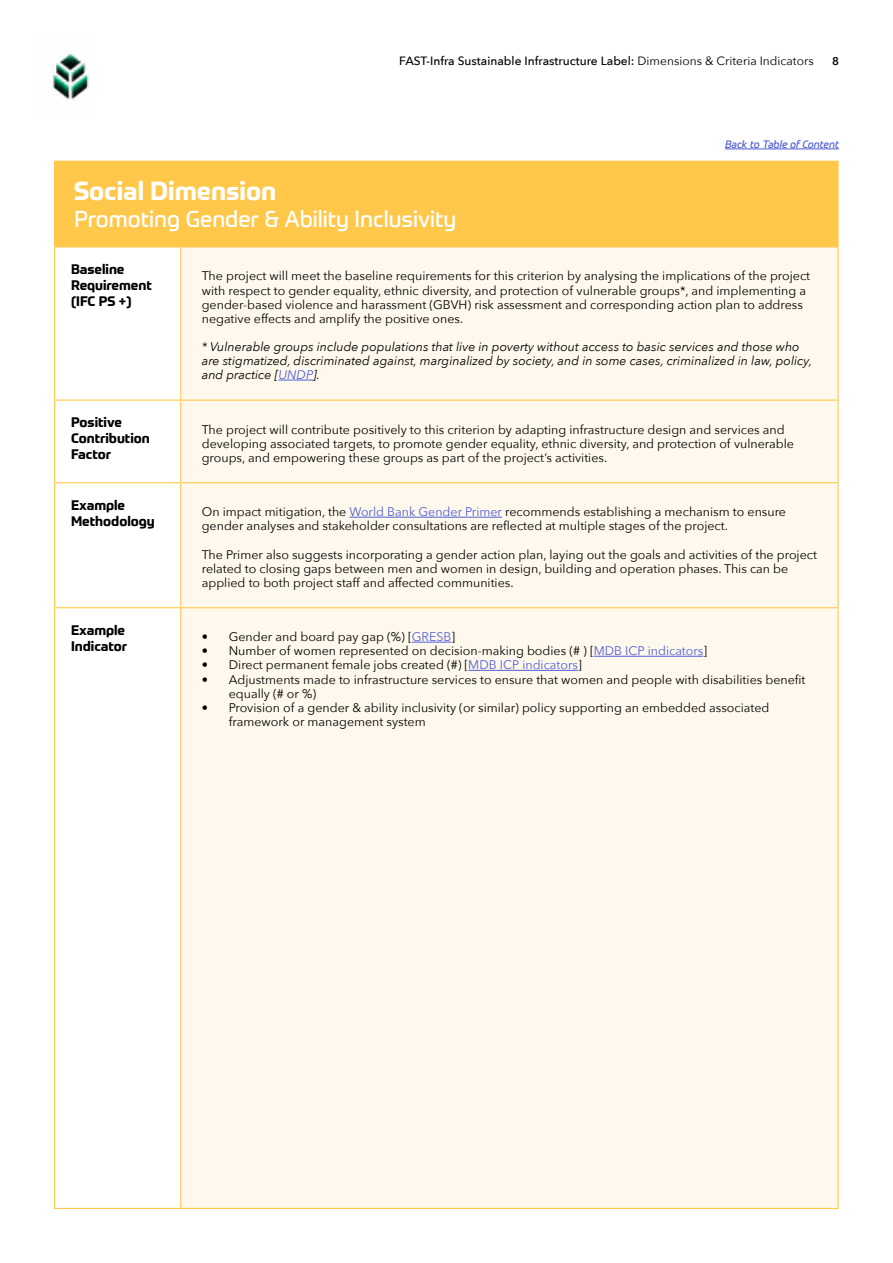
<style>
.page{position:relative;width:893px;height:1263px;background:#fff}
.page>*{position:absolute;margin:0;border:0;box-sizing:border-box;transform-origin:0 0}
.t1{font:700 25.5px "Prometo";color:#fff}
.t2{font:22.5px "Prometo";color:#fff}
.t3{font:700 13.5px/16.2px "Prometo";color:#000}
.t4{font:12.45px/14.1px "Avenir Next";color:#000}
.t5{font:italic 12.45px/14.1px "Avenir Next";color:#000}
.t6{font:500 12px "Avenir Next";color:#000}
.t7{font:600 11.25px "Avenir Next";color:#000}
.t8{font:italic 10.5px "Prometo";color:#4f5cd6}
.s1{font-weight:400}
.s2{color:#4f5cd6}
</style>
<div class="page">
<div style="left:55px;top:161px;width:783px;height:86px;background:#ffc84b"></div>
<svg style="left:55px;top:247px;width:125px;height:961px"></svg>
<div style="left:181px;top:247px;width:656px;height:961px;background:#fff9ed"></div>
<hr style="left:54px;top:161px;width:127px;height:1px;background:#ffc84b">
<hr style="left:54px;top:162px;width:1px;height:84px;background:#ffc84b">
<hr style="left:181px;top:161px;width:658px;height:1px;background:#ffc84b">
<hr style="left:837px;top:162px;width:2px;height:84px;background:#ffc84b">
<hr style="left:54px;top:401px;width:1px;height:81px;background:#ffc84b">
<hr style="left:180px;top:401px;width:1px;height:81px;background:#ffc84b">
<hr style="left:837px;top:401px;width:2px;height:81px;background:#ffc84b">
<hr style="left:54px;top:482px;width:127px;height:1px;background:#ffc84b">
<hr style="left:54px;top:483px;width:1px;height:124px;background:#ffc84b">
<hr style="left:181px;top:482px;width:658px;height:1px;background:#ffc84b">
<hr style="left:180px;top:483px;width:1px;height:124px;background:#ffc84b">
<hr style="left:837px;top:483px;width:2px;height:124px;background:#ffc84b">
<hr style="left:54px;top:607px;width:127px;height:1px;background:#ffc84b">
<hr style="left:54px;top:608px;width:1px;height:600px;background:#ffc84b">
<hr style="left:181px;top:607px;width:658px;height:1px;background:#ffc84b">
<hr style="left:180px;top:608px;width:1px;height:600px;background:#ffc84b">
<hr style="left:837px;top:608px;width:2px;height:600px;background:#ffc84b">
<hr style="left:54px;top:1208px;width:127px;height:1px;background:#ffc84b">
<hr style="left:181px;top:1208px;width:658px;height:1px;background:#ffc84b">
<hr style="left:54px;top:246px;width:127px;height:1px;background:#ffc84b">
<hr style="left:54px;top:247px;width:1px;height:153px;background:#ffc84b">
<hr style="left:181px;top:246px;width:658px;height:1px;background:#ffc84b">
<hr style="left:180px;top:247px;width:1px;height:153px;background:#ffc84b">
<hr style="left:837px;top:247px;width:2px;height:153px;background:#ffc84b">
<hr style="left:54px;top:400px;width:127px;height:1px;background:#ffc84b">
<hr style="left:181px;top:400px;width:658px;height:1px;background:#ffc84b">
<hr style="left:278px;top:380px;width:35px;height:1px;background:#4f5cd6">
<hr style="left:349px;top:517px;width:153px;height:1px;background:#4f5cd6">
<hr style="left:412px;top:642px;width:39px;height:1px;background:#4f5cd6">
<hr style="left:594px;top:656px;width:109px;height:1px;background:#4f5cd6">
<hr style="left:468px;top:670px;width:110px;height:1px;background:#4f5cd6">
<img style="left:52px;top:52px;width:37px;height:48px">
<hr style="left:725px;top:148px;width:114px;height:1px;background:#4f5cd6">
<p class="t6" style="left:399px;top:51px;width:416px">FAST-Infra Sustainable Infrastructure Label: <span class="s1">Dimensions &amp; Criteria Indicators</span></p>
<p class="t7" style="left:832px;top:52px;width:8px">8</p>
<p class="t8" style="left:725px;top:138px;width:115px">Back to Table of Content</p>
<h1 class="t1" style="left:74px;top:175px;width:204px">Social Dimension</h1>
<h2 class="t2" style="left:74px;top:206px;width:384px">Promoting Gender &amp; Ability Inclusivity</h2>
<p class="t3" style="left:71px;top:261px;width:82px">Baseline<br>Requirement (IFC PS +)</p>
<p class="t4" style="left:202px;top:268px;width:610px">The project will meet the baseline requirements for this criterion by analysing the implications of the project with respect to gender equality, ethnic diversity, and protection of vulnerable groups*, and implementing a gender-based violence and harassment (GBVH) risk assessment and corresponding action plan to address negative effects and amplify the positive ones.</p>
<p class="t5" style="left:202px;top:339px;width:612px">* Vulnerable groups include populations that live in poverty without access to basic services and those who are stigmatized, discriminated against, marginalized by society, and in some cases, criminalized in law, policy, and practice [<span class="s2">UNDP</span>].</p>
<p class="t3" style="left:71px;top:414px;width:80px">Positive<br>Contribution<br>Factor</p>
<p class="t4" style="left:202px;top:422px;width:594px">The project will contribute positively to this criterion by adapting infrastructure design and services and developing associated targets, to promote gender equality, ethnic diversity, and protection of vulnerable groups, and empowering these groups as part of the project’s activities.</p>
<p class="t3" style="left:71px;top:497px;width:85px">Example<br>Methodology</p>
<p class="t4" style="left:202px;top:504px;width:586px">On impact mitigation, the <span class="s2">World Bank Gender Primer</span> recommends establishing a mechanism to ensure gender analyses and stakeholder consultations are reflected at multiple stages of the project.</p>
<p class="t4" style="left:202px;top:547px;width:617px">The Primer also suggests incorporating a gender action plan, laying out the goals and activities of the project related to closing gaps between men and women in design, building and operation phases. This can be applied to both project staff and affected communities.</p>
<p class="t3" style="left:71px;top:622px;width:58px">Example<br>Indicator</p>
<p class="t4" style="left:202px;top:629px;width:255px">• Gender and board pay gap (%) [<span class="s2">GRESB</span>]</p>
<p class="t4" style="left:202px;top:643px;width:507px">• Number of women represented on decision-making bodies (# ) [<span class="s2">MDB ICP indicators</span>]</p>
<p class="t4" style="left:202px;top:657px;width:381px">• Direct permanent female jobs created (#) [<span class="s2">MDB ICP indicators</span>]</p>
<p class="t4" style="left:229px;top:672px;width:578px;text-indent:-27px">• Adjustments made to infrastructure services to ensure that women and people with disabilities benefit equally (# or %)</p>
<p class="t4" style="left:229px;top:700px;width:542px;text-indent:-27px">• Provision of a gender &amp; ability inclusivity (or similar) policy supporting an embedded associated framework or management system</p>
</div>
